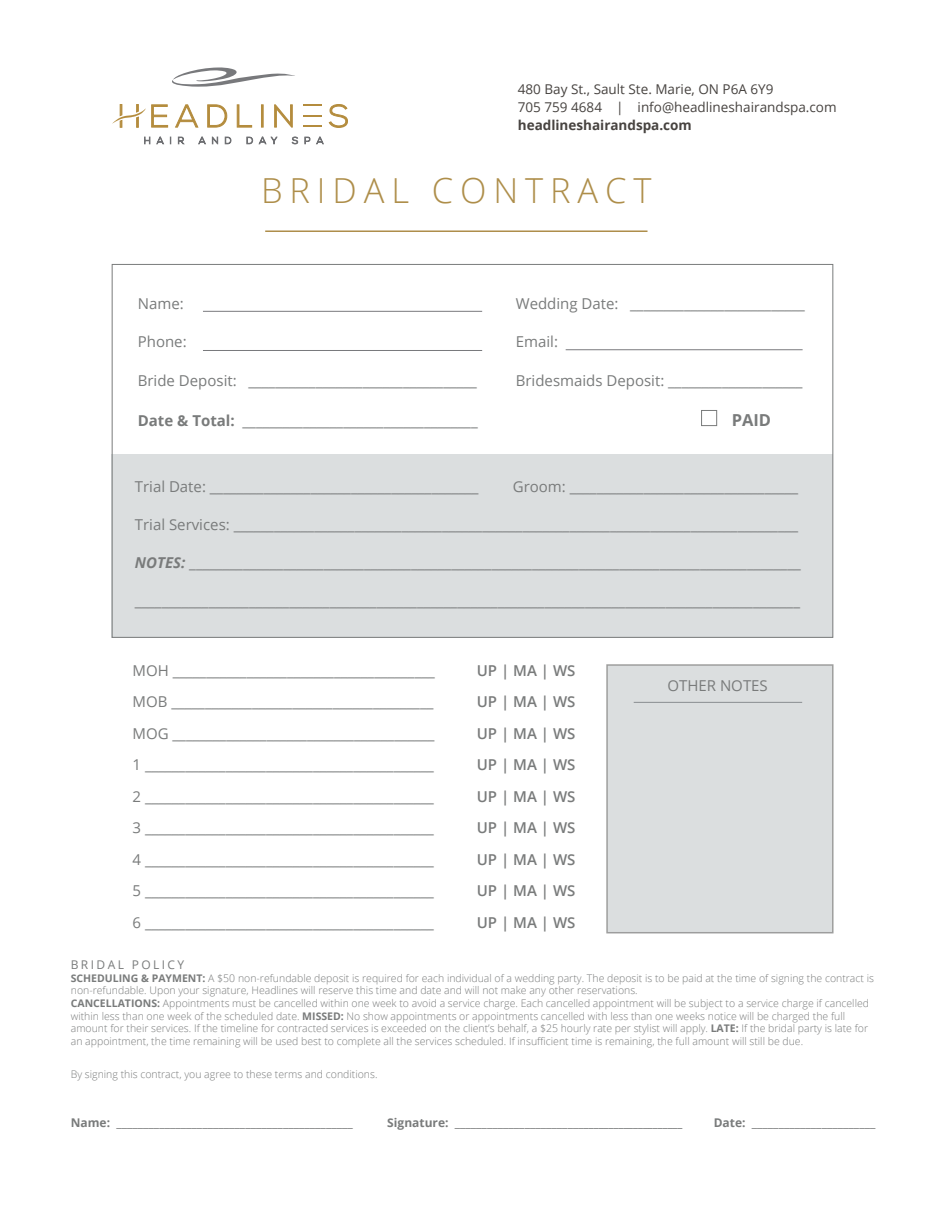
<style>
.page{position:relative;width:945px;height:1215px;background:#fff}
.page>*{position:absolute;margin:0;border:0;box-sizing:border-box;transform-origin:0 0}
.t1{font:300 34.5px "Open Sans";letter-spacing:.2em;color:#ae8e4a}
.t2{font:700 16.5px "Open Sans";color:#797b7b}
.t3{font:15px "Open Sans";color:#797b7b}
.t4{font:600 15px "Open Sans";color:#797b7b}
.t5{font:13.5px/18px "Open Sans";color:#474340}
.t6{font:700 13.5px "Open Sans";color:#474340}
.t7{font:12px "Open Sans";letter-spacing:.2em;color:#797b7b}
.t8{font:700 12px "Open Sans";color:#797b7b}
.t9{font:300 10.5px/12.6px "Open Sans";color:#797b7b}
.s1{font-weight:700}
.s2{font-weight:700;font-style:italic}
.s3{font-weight:400}
</style>
<div class="page">
<div style="left:112px;top:454px;width:721px;height:184px;background:#dbdedf"></div>
<svg style="left:152px;top:105px;width:16px;height:22px"></svg>
<svg style="left:175px;top:105px;width:23px;height:22px"></svg>
<svg style="left:208px;top:105px;width:19px;height:22px"></svg>
<svg style="left:237px;top:105px;width:15px;height:22px"></svg>
<hr style="left:261px;top:105px;width:2px;height:22px;background:#b48c3d">
<svg style="left:275px;top:105px;width:17px;height:22px"></svg>
<svg style="left:329px;top:104px;width:19px;height:24px"></svg>
<svg style="left:303px;top:105px;width:18px;height:1px"></svg>
<svg style="left:303px;top:115px;width:18px;height:1px"></svg>
<svg style="left:303px;top:125px;width:18px;height:2px"></svg>
<svg style="left:144px;top:137px;width:6px;height:7px"></svg>
<svg style="left:156px;top:137px;width:8px;height:7px"></svg>
<svg style="left:178px;top:137px;width:6px;height:7px"></svg>
<svg style="left:198px;top:137px;width:8px;height:7px"></svg>
<svg style="left:212px;top:137px;width:6px;height:7px"></svg>
<svg style="left:225px;top:137px;width:6px;height:7px"></svg>
<svg style="left:246px;top:137px;width:7px;height:7px"></svg>
<svg style="left:259px;top:137px;width:18px;height:7px"></svg>
<svg style="left:292px;top:137px;width:6px;height:7px"></svg>
<svg style="left:304px;top:137px;width:20px;height:7px"></svg>
<svg style="left:172px;top:67px;width:123px;height:20px"></svg>
<svg style="left:112px;top:104px;width:34px;height:23px"></svg>
<hr style="left:265px;top:230px;width:383px;height:2px;background:#ae8e4a">
<hr style="left:203px;top:350px;width:279px;height:1px;background:#797a7d">
<hr style="left:566px;top:349px;width:237px;height:1px;background:#797a7d">
<hr style="left:203px;top:311px;width:279px;height:1px;background:#797a7d">
<div style="left:701px;top:410px;width:16px;height:16px;border:1px solid #797b7b"></div>
<div style="left:606px;top:664px;width:228px;height:269px;background:#dbdedf"></div>
<p class="t5" style="left:518px;top:80px;width:320px">480 Bay St., Sault Ste. Marie, ON P6A 6Y9<br>705 759 4684 | info@headlineshairandspa.com</p>
<p class="t6" style="left:518px;top:116px;width:175px">headlineshairandspa.com</p>
<h1 class="t1" style="left:261px;top:166px;width:392px">BRIDAL CONTRACT</h1>
<p class="t3" style="left:138px;top:293px;width:48px">Name:</p>
<p class="t3" style="left:516px;top:293px;width:291px">Wedding Date: __________________________</p>
<p class="t3" style="left:138px;top:332px;width:50px">Phone:</p>
<p class="t3" style="left:516px;top:332px;width:44px">Email:</p>
<p class="t3" style="left:138px;top:370px;width:341px">Bride Deposit: __________________________________</p>
<p class="t3" style="left:516px;top:370px;width:288px">Bridesmaids Deposit: ____________________</p>
<p class="t3" style="left:138px;top:410px;width:341px"><span class="s1">Date &amp; Total:</span> ___________________________________</p>
<p class="t2" style="left:732px;top:408px;width:41px">PAID</p>
<p class="t3" style="left:135px;top:476px;width:345px">Trial Date: ________________________________________</p>
<p class="t3" style="left:513px;top:476px;width:287px">Groom: __________________________________</p>
<p class="t3" style="left:135px;top:514px;width:665px">Trial Services: ____________________________________________________________________________________</p>
<p class="t3" style="left:135px;top:552px;width:668px"><span class="s2">NOTES:</span> ___________________________________________________________________________________________</p>
<p class="t3" style="left:135px;top:591px;width:667px">___________________________________________________________________________________________________</p>
<p class="t3" style="left:133px;top:660px;width:304px">MOH _______________________________________</p>
<p class="t4" style="left:477px;top:660px;width:100px">UP | MA | WS</p>
<p class="t3" style="left:133px;top:692px;width:302px">MOB _______________________________________</p>
<p class="t4" style="left:477px;top:692px;width:100px">UP | MA | WS</p>
<p class="t3" style="left:133px;top:723px;width:304px">MOG _______________________________________</p>
<p class="t4" style="left:477px;top:723px;width:100px">UP | MA | WS</p>
<p class="t3" style="left:133px;top:755px;width:303px">1 ___________________________________________</p>
<p class="t4" style="left:477px;top:755px;width:100px">UP | MA | WS</p>
<p class="t3" style="left:133px;top:786px;width:303px">2 ___________________________________________</p>
<p class="t4" style="left:477px;top:786px;width:100px">UP | MA | WS</p>
<p class="t3" style="left:133px;top:818px;width:303px">3 ___________________________________________</p>
<p class="t4" style="left:477px;top:818px;width:100px">UP | MA | WS</p>
<p class="t3" style="left:133px;top:849px;width:303px">4 ___________________________________________</p>
<p class="t4" style="left:477px;top:849px;width:100px">UP | MA | WS</p>
<p class="t3" style="left:133px;top:881px;width:303px">5 ___________________________________________</p>
<p class="t4" style="left:477px;top:881px;width:100px">UP | MA | WS</p>
<p class="t3" style="left:133px;top:912px;width:303px">6 ___________________________________________</p>
<p class="t4" style="left:477px;top:912px;width:100px">UP | MA | WS</p>
<p class="t3" style="left:667px;top:675px;width:102px">OTHER NOTES</p>
<p class="t7" style="left:71px;top:957px;width:115px">BRIDAL POLICY</p>
<p class="t9" style="left:71px;top:971px;width:805px"><span class="s1">SCHEDULING &amp; PAYMENT:</span> A $50 non-refundable deposit is required for each individual of a wedding party. The deposit is to be paid at the time of signing the contract is non-refundable. Upon your signature, Headlines will reserve this time and date and will not make any other reservations.<br><span class="s1">CANCELLATIONS:</span> Appointments must be cancelled within one week to avoid a service charge. Each cancelled appointment will be subject to a service charge if cancelled within less than one week of the scheduled date. <span class="s1">MISSED:</span> No show appointments or appointments cancelled with less than one weeks notice will be charged the full amount for their services. If the timeline for contracted services is exceeded on the client’s behalf, a $25 hourly rate per stylist will apply. <span class="s1">LATE:</span> If the bridal party is late for an appointment, the time remaining will be used best to complete all the services scheduled. If insufficient time is remaining, the full amount will still be due.</p>
<p class="t9" style="left:71px;top:1067px;width:308px">By signing this contract, you agree to these terms and conditions.</p>
<p class="t7" style="left:71px;top:1114px;width:284px"><span class="s1">Name:</span> ____________________________________________</p>
<p class="t8" style="left:387px;top:1114px;width:297px">Signature: <span class="s3">________________________</span>____________________</p>
<p class="t7" style="left:714px;top:1114px;width:163px"><span class="s1">Date:</span> _______________________</p>
</div>
